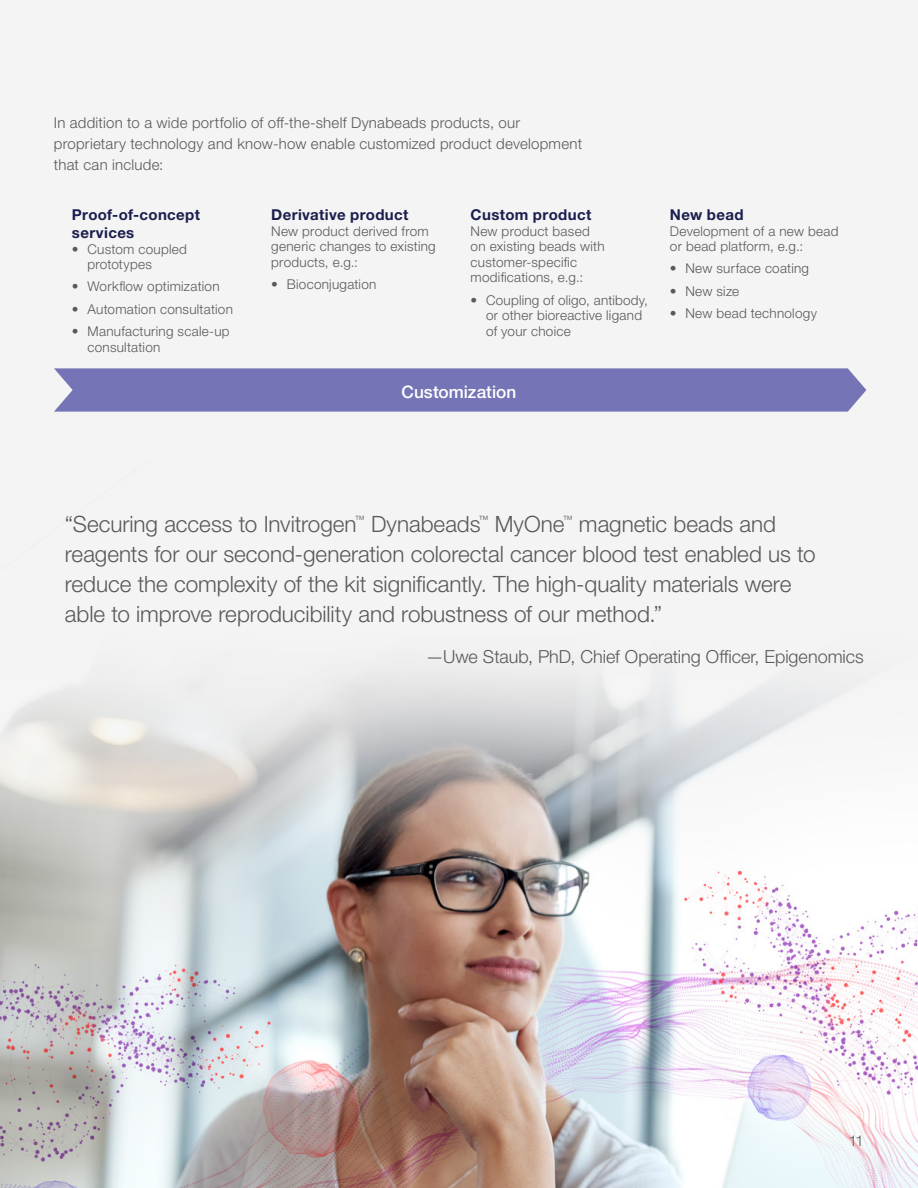
<style>
.page{position:relative;width:918px;height:1188px;background:#f4f4f4}
.page>*{position:absolute;margin:0;border:0;box-sizing:border-box;transform-origin:0 0}
.t1{font:300 22.5px/30px "Helvetica Neue LTW1 G";letter-spacing:-.005em;color:#58595b}
.t2{font:300 18px "Helvetica Neue LTW1 G";color:#58595b}
.t3{font:500 17.25px "Helvetica Neue LTW1 G";letter-spacing:.005em;color:#fff}
.t4{font:300 15px/21px "Helvetica Neue LTW1 G";letter-spacing:.015em;color:#58595b}
.t5{font:700 15px/18px "Helvetica Neue LTW1 G";letter-spacing:.025em;color:#1b1e4d}
.t6{font:300 13.5px/15.5px "Helvetica Neue LTW1 G";letter-spacing:.02em;color:#58595b}
.t7{font:300 10.2px "Helvetica Neue LTW1 G";color:#58595b}
</style>
<div class="page">
<img style="left:1px;top:389px;width:917px;height:799px">
<div style="left:54px;top:368px;width:812px;height:44px;background:#7574b6"></div>
<p class="t4" style="left:54px;top:112px;width:530px">In addition to a wide portfolio of off-the-shelf Dynabeads products, our proprietary technology and know-how enable customized product development that can include:</p>
<p class="t5" style="left:72px;top:206px;width:130px">Proof-of-concept services</p>
<p class="t6" style="left:87px;top:241px;width:101px;text-indent:-16px">• Custom coupled prototypes</p>
<p class="t6" style="left:72px;top:279px;width:149px">• Workflow optimization</p>
<p class="t6" style="left:72px;top:301px;width:163px">• Automation consultation</p>
<p class="t6" style="left:87px;top:323px;width:144px;text-indent:-16px">• Manufacturing scale-up consultation</p>
<p class="t5" style="left:271px;top:206px;width:139px">Derivative product</p>
<p class="t6" style="left:271px;top:223px;width:166px">New product derived from generic changes to existing products, e.g.:</p>
<p class="t6" style="left:271px;top:276px;width:107px">• Bioconjugation</p>
<p class="t5" style="left:471px;top:206px;width:122px">Custom product</p>
<p class="t6" style="left:471px;top:223px;width:135px">New product based on existing beads with customer-specific modifications, e.g.:</p>
<p class="t6" style="left:486px;top:292px;width:163px;text-indent:-16px">• Coupling of oligo, antibody, or other bioreactive ligand of your choice</p>
<p class="t3" style="left:402px;top:381px;width:116px">Customization</p>
<p class="t5" style="left:670px;top:206px;width:75px">New bead</p>
<p class="t6" style="left:670px;top:223px;width:170px">Development of a new bead or bead platform, e.g.:</p>
<p class="t6" style="left:670px;top:261px;width:141px">• New surface coating</p>
<p class="t6" style="left:670px;top:283px;width:71px">• New size</p>
<p class="t6" style="left:670px;top:305px;width:148px">• New bead technology</p>
<h1 class="t1" style="left:65px;top:509px;width:293px">“Securing access to Invitrogen</h1>
<p class="t7" style="left:355px;top:513px;width:12px">™</p>
<h1 class="t1" style="left:371px;top:509px;width:111px">Dynabeads</h1>
<p class="t7" style="left:479px;top:513px;width:12px">™</p>
<h1 class="t1" style="left:495px;top:509px;width:71px">MyOne</h1>
<p class="t7" style="left:563px;top:513px;width:12px">™</p>
<p class="t1" style="left:65px;top:509px;width:752px;text-indent:514px">magnetic beads and reagents for our second-generation colorectal cancer blood test enabled us to reduce the complexity of the kit significantly. The high-quality materials were able to improve reproducibility and robustness of our method.”</p>
<h2 class="t2" style="left:426px;top:646px;width:440px">—Uwe Staub, PhD, Chief Operating Officer, Epigenomics</h2>
<p class="t4" style="left:849px;top:1130px;width:17px">11</p>
</div>
